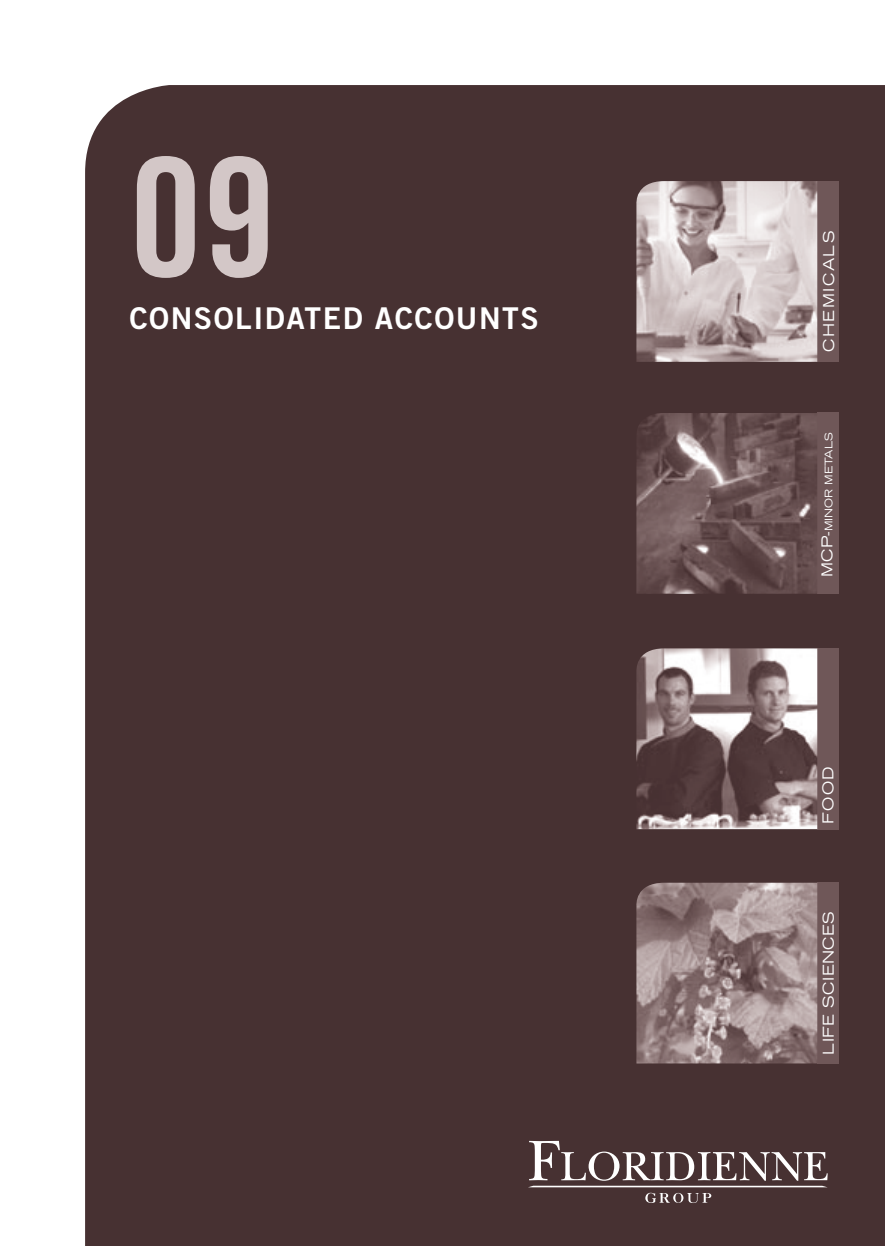
<style>
.page{position:relative;width:885px;height:1246px;background:#fff}
.page>*{position:absolute;margin:0;border:0;box-sizing:border-box;transform-origin:0 0}
.t1{font:164.25px "Trade Gothic LT Std Bd Cn 20";color:#d3c7c7}
.t2{font:30px "Trade Gothic LT Std Bd 2";letter-spacing:.05em;color:#fff}
.t3{font:expanded 15px "Trade Gothic LT Std";letter-spacing:.03em;color:#fff}
.t4{font:expanded 15px "Trade Gothic LT Std";letter-spacing:.1em;color:#fff}
.t5{font:expanded 15px "Trade Gothic LT Std";letter-spacing:.065em;color:#fff}
.t6{font:expanded 10.5px "Trade Gothic LT Std";color:#fff}
.s1{font-size:15px}
.s2{font-size:13.5px}
</style>
<div class="page">
<div style="left:85px;top:85px;width:799px;height:1161px;background:#473132"></div>
<div style="left:817px;top:648px;width:21px;height:182px;background:#6f5758"></div>
<div style="left:816px;top:883px;width:22px;height:181px;background:#6f5758"></div>
<div style="left:817px;top:412px;width:21px;height:182px;background:#6f5758"></div>
<div style="left:817px;top:181px;width:22px;height:180px;background:#6f5758"></div>
<svg style="left:528px;top:1141px;width:299px;height:46px"></svg>
<svg style="left:645px;top:1193px;width:66px;height:10px"></svg>
<img style="left:634px;top:181px;width:183px;height:181px">
<img style="left:634px;top:413px;width:183px;height:181px">
<img style="left:634px;top:648px;width:183px;height:181px">
<img style="left:634px;top:883px;width:183px;height:180px">
<h1 class="t1" style="left:129px;top:118px;width:147px">09</h1>
<p class="t2" style="left:129px;top:299px;width:411px">CONSOLIDATED ACCOUNTS</p>
<p class="t4" style="left:818px;top:352px;width:123px;rotate:-90deg">CHEMICALS</p>
<p class="t6" style="left:821px;top:577px;width:145px;rotate:-90deg"><span class="s1">MCP</span><span class="s2">-</span>Mi nor metals</p>
<p class="t5" style="left:818px;top:824px;width:59px;rotate:-90deg">FOOD</p>
<p class="t3" style="left:818px;top:1054px;width:145px;rotate:-90deg">LIFE SCIENCES</p>
</div>
